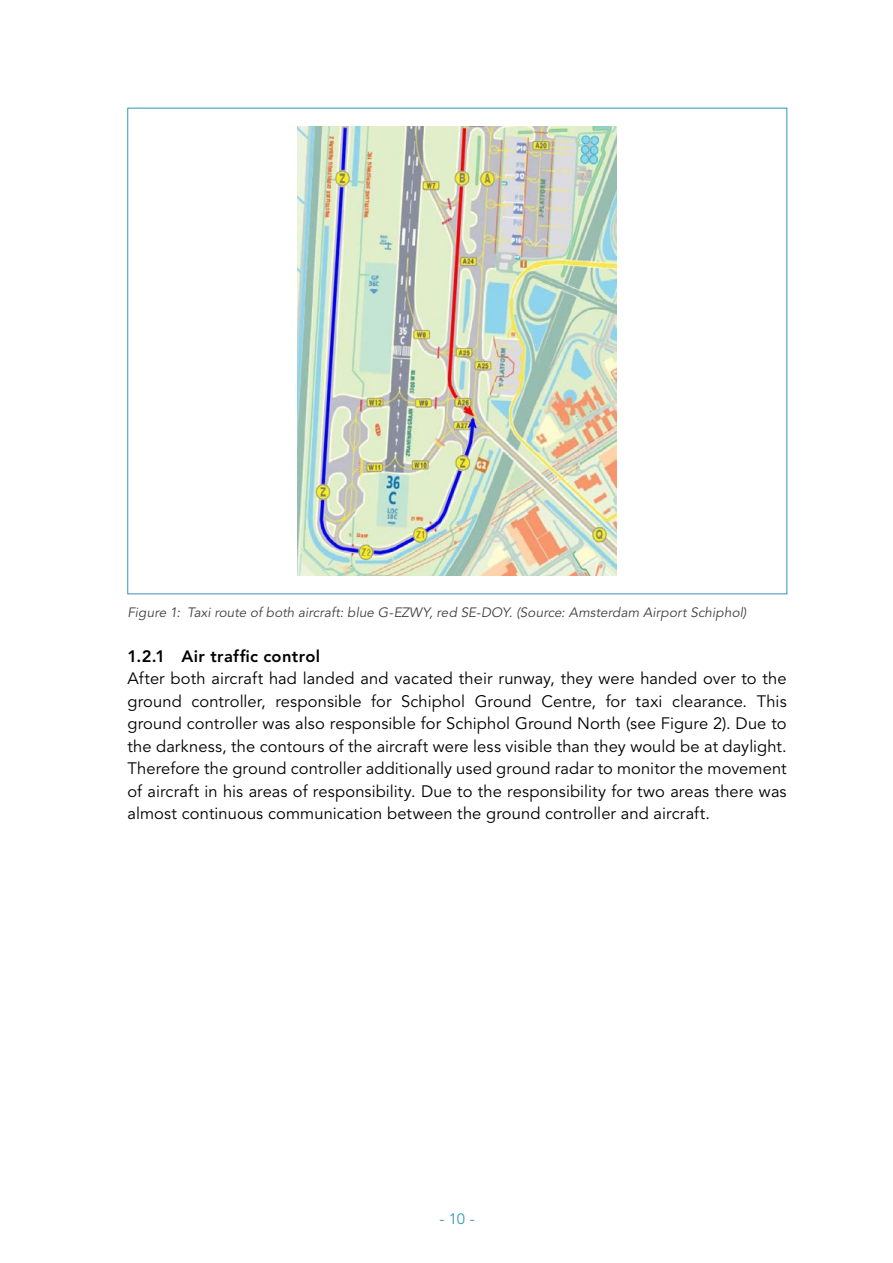
<style>
.page{position:relative;width:893px;height:1263px;background:#fff}
.page>*{position:absolute;margin:0;border:0;box-sizing:border-box;transform-origin:0 0}
.Bodytekst{font:16.5px/22.5px "Avenir LT Std";letter-spacing:.005em;color:#000;text-align:justify}
.t1{font:800 16.5px "Avenir LT Std";letter-spacing:.02em;color:#000}
.t2{font:15px "Avenir LT Std";color:#3397b9}
.Bijschrift{font:italic 13.5px "Avenir LT Std";letter-spacing:.01em;color:#414042}
</style>
<div class="page">
<img style="left:298px;top:126px;width:319px;height:450px">
<p class="Bijschrift" style="left:128px;top:604px;width:620px">Figure 1: Taxi route of both aircraft: blue G-EZWY, red SE-DOY. (Source: Amsterdam Airport Schiphol)</p>
<p class="t1" style="left:128px;top:646px;width:194px">1.2.1 Air traffic control</p>
<p class="Bodytekst" style="left:128px;top:668px;width:661px">After both aircraft had landed and vacated their runway, they were handed over to the ground controller, responsible for Schiphol Ground Centre, for taxi clearance. This ground controller was also responsible for Schiphol Ground North (see Figure 2). Due to the darkness, the contours of the aircraft were less visible than they would be at daylight.<br>Therefore the ground controller additionally used ground radar to monitor the movement of aircraft in his areas of responsibility. Due to the responsibility for two areas there was almost continuous communication between the ground controller and aircraft.</p>
<p class="t2" style="left:439px;top:1210px;width:37px">- 10 -</p>
</div>
